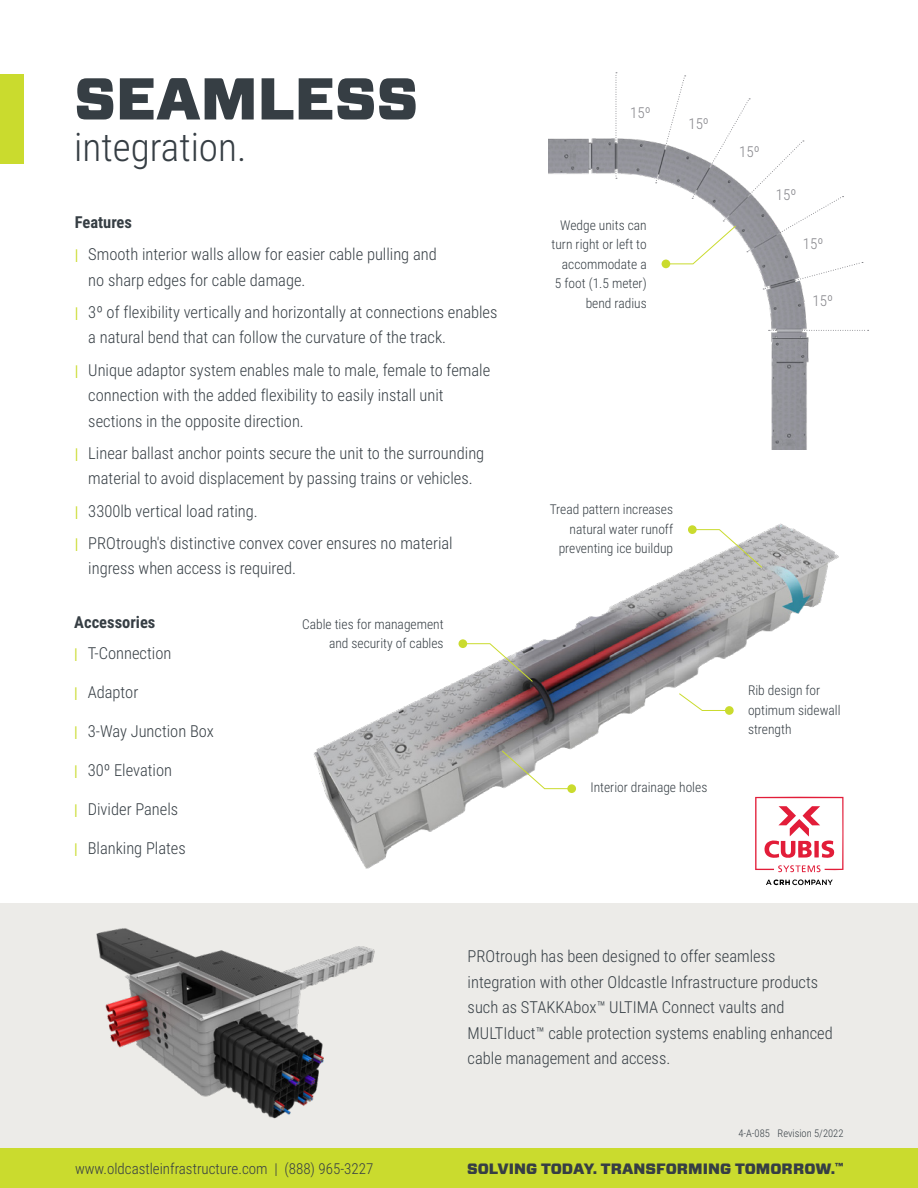
<style>
.page{position:relative;width:918px;height:1188px;background:#fff}
.page>*{position:absolute;margin:0;border:0;box-sizing:border-box;transform-origin:0 0}
.t1{font:900 58.8px "Forza";color:#363e44}
.t2{font:300 39.3px "Roboto Condensed";color:#363e44}
.t3{font:300 16.5px/25.5px "Roboto Condensed";color:#363e44}
.t4{font:300 15px "Roboto Condensed";color:#363e44}
.t5{font:900 15px "Forza";color:#363e44}
.t6{font:300 15px "Roboto Condensed";color:#85858a}
.t7{font:300 13.5px/19.5px "Roboto Condensed";color:#363e44;text-align:right}
.t8{font:300 10.5px "Roboto Condensed";color:#363e44}
.s1{font-weight:700}
.s2{font-weight:400;font-size:15px;color:#cadb2e}
</style>
<div class="page">
<svg style="left:616px;top:72px;width:1px;height:45px"></svg>
<img style="left:549px;top:118px;width:320px;height:332px">
<div style="left:0;top:903px;width:918px;height:285px;background:#ecebe8"></div>
<div style="left:0;top:1149px;width:918px;height:39px;background:#cadb2e"></div>
<div style="left:0;top:75px;width:24px;height:89px;background:#cadb2e"></div>
<img style="left:20px;top:928px;width:415px;height:221px">
<svg style="left:655px;top:76px;width:208px;height:214px"></svg>
<img style="left:313px;top:523px;width:531px;height:350px">
<div style="left:725px;top:706px;width:9px;height:9px;background:#cadb2e;border-radius:50%"></div>
<svg style="left:678px;top:693px;width:50px;height:18px"></svg>
<div style="left:567px;top:784px;width:9px;height:9px;background:#cadb2e;border-radius:50%"></div>
<svg style="left:501px;top:750px;width:70px;height:39px"></svg>
<div style="left:459px;top:639px;width:8px;height:9px;background:#cadb2e;border-radius:50%"></div>
<svg style="left:464px;top:643px;width:70px;height:40px"></svg>
<div style="left:688px;top:525px;width:9px;height:9px;background:#cadb2e;border-radius:50%"></div>
<svg style="left:693px;top:529px;width:70px;height:39px"></svg>
<svg style="left:755px;top:797px;width:88px;height:75px"></svg>
<svg style="left:766px;top:879px;width:67px;height:6px"></svg>
<h1 class="t1" style="left:74px;top:59px;width:345px">SEAMLESS</h1>
<h2 class="t2" style="left:74px;top:120px;width:174px">integration.</h2>
<p class="t3" style="left:75px;top:205px;width:363px;line-height:32.2px"><span class="s1">Features<br></span><span class="s2">|</span> Smooth interior walls allow for easier cable pulling and</p>
<p class="t3" style="left:75px;top:263px;width:424px;line-height:32.2px;text-indent:14px">no sharp edges for cable damage.<br><span class="s2">|</span> 3º of flexibility vertically and horizontally at connections enables</p>
<p class="t3" style="left:75px;top:321px;width:417px;line-height:32.2px;text-indent:14px">a natural bend that can follow the curvature of the track.<br><span class="s2">|</span> Unique adaptor system enables male to male, female to female</p>
<p class="t3" style="left:88px;top:382px;width:357px">connection with the added flexibility to easily install unit sections in the opposite direction.</p>
<p class="t3" style="left:75px;top:440px;width:411px;text-align:center"><span class="s2">|</span> Linear ballast anchor points secure the unit to the surrounding material to avoid displacement by passing trains or vehicles.</p>
<p class="t3" style="left:75px;top:494px;width:379px;line-height:32.2px"><span class="s2">|</span> 3300lb vertical load rating.<br><span class="s2">|</span> PROtrough's distinctive convex cover ensures no material</p>
<p class="t3" style="left:88px;top:555px;width:209px">ingress when access is required.</p>
<p class="t3" style="left:74px;top:606px;width:99px;line-height:31.5px"><span class="s1">Accessories<br></span><span class="s2">|</span> T-Connection</p>
<p class="t3" style="left:74px;top:679px;width:66px"><span class="s2">|</span> Adaptor</p>
<p class="t3" style="left:74px;top:718px;width:141px"><span class="s2">|</span> 3-Way Junction Box</p>
<p class="t3" style="left:74px;top:757px;width:99px"><span class="s2">|</span> 30º Elevation</p>
<p class="t3" style="left:74px;top:796px;width:106px"><span class="s2">|</span> Divider Panels</p>
<p class="t3" style="left:74px;top:835px;width:113px"><span class="s2">|</span> Blanking Plates</p>
<p class="t7" style="left:302px;top:613px;width:143px">Cable ties for management and security of cables</p>
<p class="t6" style="left:630px;top:102px;width:22px">15º</p>
<p class="t7" style="left:552px;top:215px;width:97px">Wedge units can turn right or left to accommodate a<br>5 foot (1.5 meter) bend radius</p>
<p class="t6" style="left:688px;top:114px;width:22px">15º</p>
<p class="t6" style="left:739px;top:141px;width:22px">15º</p>
<p class="t6" style="left:776px;top:185px;width:22px">15º</p>
<p class="t6" style="left:803px;top:234px;width:22px">15º</p>
<p class="t6" style="left:813px;top:290px;width:22px">15º</p>
<p class="t7" style="left:550px;top:499px;width:125px">Tread pattern increases natural water runoff preventing ice buildup</p>
<p class="t7" style="left:590px;top:776px;width:118px">Interior drainage holes</p>
<p class="t7" style="left:748px;top:680px;width:94px;text-align:left">Rib design for optimum sidewall strength</p>
<p class="t3" style="left:468px;top:943px;width:367px">PROtrough has been designed to offer seamless integration with other Oldcastle Infrastructure products such as STAKKAbox™ ULTIMA Connect vaults and MULTIduct™ cable protection systems enabling enhanced cable management and access.</p>
<p class="t8" style="left:738px;top:1126px;width:107px">4-A-085 Revision 5/2022</p>
<p class="t4" style="left:75px;top:1158px;width:300px">www.oldcastleinfrastructure.com | (888) 965-3227</p>
<p class="t5" style="left:467px;top:1159px;width:378px">SOLVING TODAY. TRANSFORMING TOMORROW.<sup>™</sup></p>
</div>
